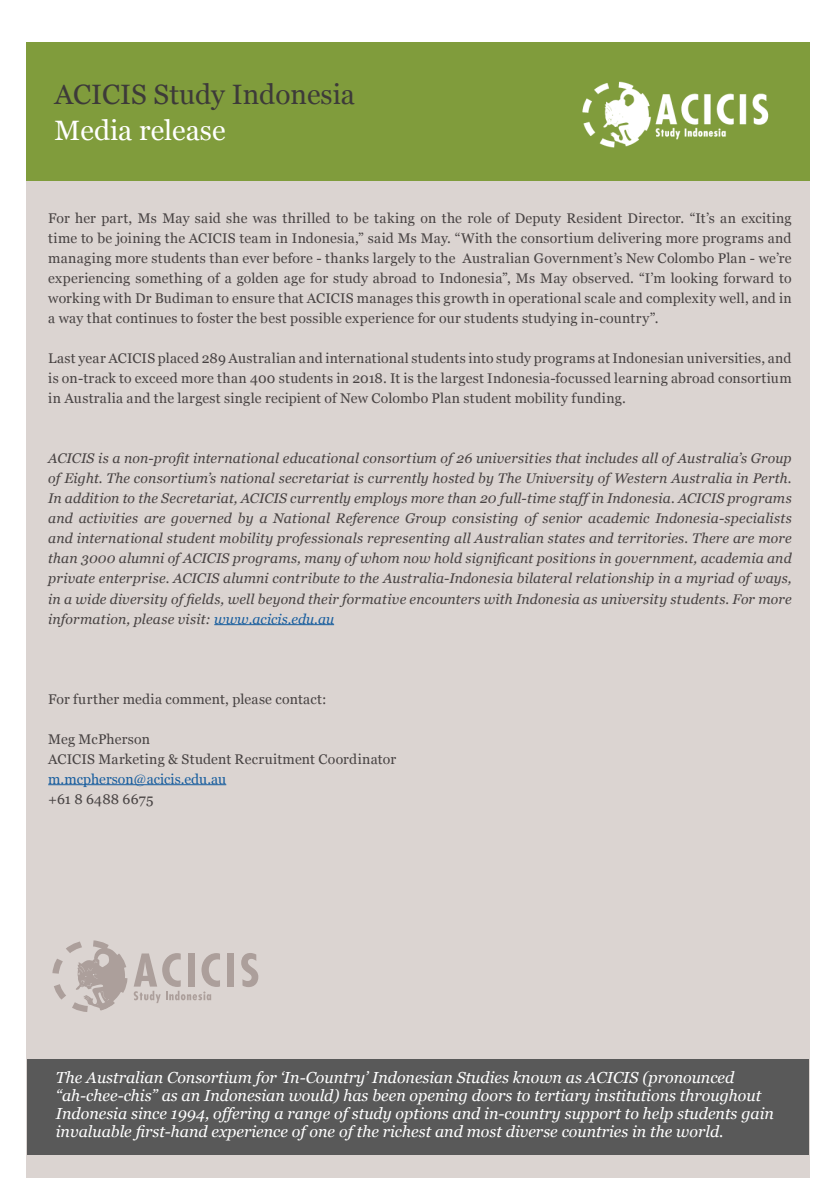
<style>
.page{position:relative;width:840px;height:1191px;background:#fff}
.page>*{position:absolute;margin:0;border:0;box-sizing:border-box;transform-origin:0 0}
.t1{font:28px "Georgia";color:#3d3a39}
.t2{font:28px "Georgia";color:#fff}
.t3{font:italic 16px/18px "Georgia";color:#fff}
.t4{font:14px/20px "Georgia";letter-spacing:.01em;color:#474242;text-align:justify}
.t5{font:italic 14px/20px "Georgia";letter-spacing:.01em;color:#474242;text-align:justify}
.t6{font:14px "Georgia";color:#175d9e}
.s1{color:#175d9e}
</style>
<div class="page">
<div style="left:26px;top:43px;width:782px;height:1134px;background:#dbd4d1"></div>
<div style="left:27px;top:1059px;width:781px;height:96px;background:#595959"></div>
<div style="left:26px;top:42px;width:782px;height:138px;background:#809c3c"></div>
<img style="left:582px;top:81px;width:187px;height:67px">
<hr style="left:214px;top:624px;width:120px;height:1px;background:#175d9e">
<hr style="left:48px;top:784px;width:178px;height:1px;background:#175d9e">
<div style="left:227px;top:953px;width:7px;height:33px;background:#ac9f9b"></div>
<svg style="left:241px;top:953px;width:17px;height:34px"></svg>
<svg style="left:52px;top:940px;width:168px;height:72px"></svg>
<h1 class="t1" style="left:54px;top:77px;width:302px">ACICIS Study Indonesia</h1>
<h1 class="t2" style="left:54px;top:113px;width:172px">Media release</h1>
<p class="t4" style="left:48px;top:209px;width:744px">For her part, Ms May said she was thrilled to be taking on the role of Deputy Resident Director. “It’s an exciting time to be joining the ACICIS team in Indonesia,” said Ms May. “With the consortium delivering more programs and managing more students than ever before - thanks largely to the Australian Government’s New Colombo Plan - we’re experiencing something of a golden age for study abroad to Indonesia”, Ms May observed. “I’m looking forward to working with Dr Budiman to ensure that ACICIS manages this growth in operational scale and complexity well, and in a way that continues to foster the best possible experience for our students studying in-country”.</p>
<p class="t4" style="left:48px;top:349px;width:744px">Last year ACICIS placed 289 Australian and international students into study programs at Indonesian universities, and is on-track to exceed more than 400 students in 2018. It is the largest Indonesia-focussed learning abroad consortium in Australia and the largest single recipient of New Colombo Plan student mobility funding.</p>
<p class="t5" style="left:48px;top:449px;width:744px">ACICIS is a non-profit international educational consortium of 26 universities that includes all of Australia’s Group of Eight. The consortium’s national secretariat is currently hosted by The University of Western Australia in Perth.<br>In addition to the Secretariat, ACICIS currently employs more than 20 full-time staff in Indonesia. ACICIS programs and activities are governed by a National Reference Group consisting of senior academic Indonesia-specialists and international student mobility professionals representing all Australian states and territories. There are more than 3000 alumni of ACICIS programs, many of whom now hold significant positions in government, academia and private enterprise. ACICIS alumni contribute to the Australia-Indonesia bilateral relationship in a myriad of ways, in a wide diversity of fields, well beyond their formative encounters with Indonesia as university students. For more information, please visit: <span class="s1">www.acicis.edu.au</span></p>
<p class="t4" style="left:48px;top:689px;width:279px">For further media comment, please contact:</p>
<p class="t4" style="left:48px;top:729px;width:349px">Meg McPherson<br>ACICIS Marketing &amp; Student Recruitment Coordinator</p>
<p class="t6" style="left:48px;top:770px;width:179px">m.mcpherson@acicis.edu.au</p>
<p class="t4" style="left:48px;top:789px;width:107px">+61 8 6488 6675</p>
<p class="t3" style="left:56px;top:1068px;width:719px">The Australian Consortium for ‘In-Country’ Indonesian Studies known as ACICIS (pronounced “ah-chee-chis” as an Indonesian would) has been opening doors to tertiary institutions throughout Indonesia since 1994, offering a range of study options and in-country support to help students gain invaluable first-hand experience of one of the richest and most diverse countries in the world.</p>
</div>
